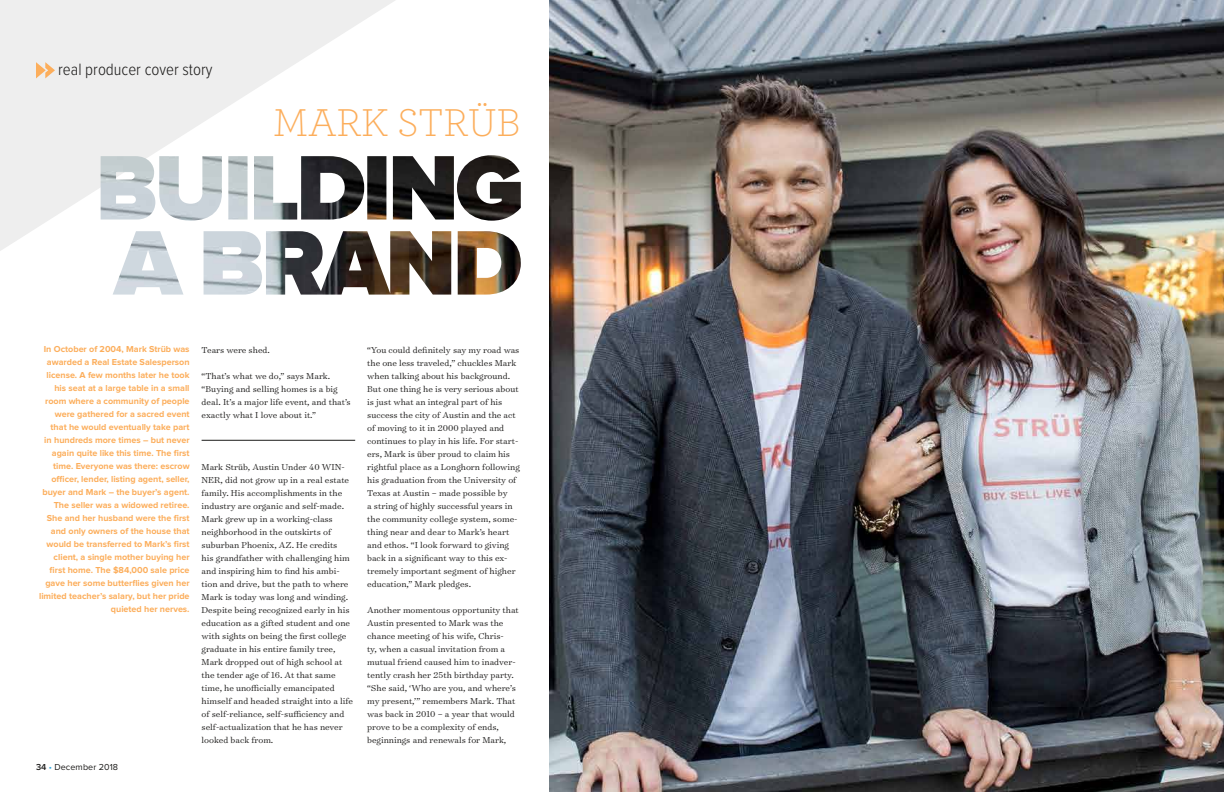
<style>
.page{position:relative;width:1224px;height:792px;background:#fff}
.page>*{position:absolute;margin:0;border:0;box-sizing:border-box;transform-origin:0 0}
.t1{font:300 40.7px "Archer Pro";color:#fcae5c}
.t2{font:300 17px "Proxima Nova Cond";color:#1c1b1a}
.t3{font:300 9.8px/13px "Surveyor Text";color:#1c1b1a}
.t4{font:700 9px/13px "Proxima Nova";color:#fcae5c;text-align:right}
.t5{font:9px "Proxima Nova";letter-spacing:.015em;color:#1c1b1a}
.s1{font-weight:600}
.s2{color:#2ea5dc}
</style>
<div class="page">
<svg style="left:0;top:0;width:395px;height:251px;fill:#eee"></svg>
<img style="left:549px;top:0;width:675px;height:792px">
<svg style="left:36px;top:62px;width:19px;height:16px"></svg>
<img style="left:113px;top:231px;width:408px;height:64px">
<img style="left:101px;top:155px;width:420px;height:66px">
<hr style="left:202px;top:440px;width:153px;height:1px;background:#1c1b1a">
<h2 class="t2" style="left:58px;top:62px;width:156px">real producer cover story</h2>
<h1 class="t1" style="left:273px;top:96px;width:249px">MARK STRÜB</h1>
<p class="t4" style="left:39px;top:343px;width:152px">In October of 2004, Mark Strüb was awarded a Real Estate Salesperson license. A few months later he took his seat at a large table in a small room where a community of people were gathered for a sacred event that he would eventually take part<br>in hundreds more times – but never again quite like this time. The first time. Everyone was there: escrow officer, lender, listing agent, seller, buyer and Mark – the buyer’s agent.<br>The seller was a widowed retiree.<br>She and her husband were the first and only owners of the house that would be transferred to Mark’s first client, a single mother buying her first home. The $84,000 sale price gave her some butterflies given her limited teacher’s salary, but her pride quieted her nerves.</p>
<p class="t5" style="left:36px;top:762px;width:84px"><span class="s1">34</span> <span class="s2">•</span> December 2018</p>
<p class="t3" style="left:202px;top:343px;width:70px">Tears were shed.</p>
<p class="t3" style="left:202px;top:369px;width:151px">“That’s what we do,” says Mark. “Buying and selling homes is a big deal. It’s a major life event, and that’s exactly what I love about it.”</p>
<p class="t3" style="left:202px;top:460px;width:153px">Mark Strüb, Austin Under 40 WIN-NER, did not grow up in a real estate family. His accomplishments in the industry are organic and self-made.<br>Mark grew up in a working-class neighborhood in the outskirts of suburban Phoenix, AZ. He credits<br>his grandfather with challenging him and inspiring him to find his ambi&shy;tion and drive, but the path to where Mark is today was long and winding.<br>Despite being recognized early in his education as a gifted student and one with sights on being the first college graduate in his entire family tree, Mark dropped out of high school at the tender age of 16. At that same time, he unofficially emancipated himself and headed straight into a life of self-reliance, self-sufficiency and self-actualization that he has never looked back from.</p>
<p class="t3" style="left:367px;top:343px;width:154px">“You could definitely say my road was the one less traveled,” chuckles Mark when talking about his background.<br>But one thing he is very serious about is just what an integral part of his success the city of Austin and the act of moving to it in 2000 played and continues to play in his life. For start&shy;ers, Mark is über proud to claim his rightful place as a Longhorn following his graduation from the University of Texas at Austin – made possible by<br>a string of highly successful years in the community college system, some&shy;thing near and dear to Mark’s heart and ethos. “I look forward to giving back in a significant way to this ex&shy;tremely important segment of higher education,” Mark pledges.</p>
<p class="t3" style="left:367px;top:603px;width:153px">Another momentous opportunity that Austin presented to Mark was the chance meeting of his wife, Chris-<br>ty, when a casual invitation from a mutual friend caused him to inadver&shy;tently crash her 25th birthday party. “She said, ‘Who are you, and where’s my present,’” remembers Mark. That was back in 2010 – a year that would prove to be a complexity of ends, beginnings and renewals for Mark,</p>
</div>
